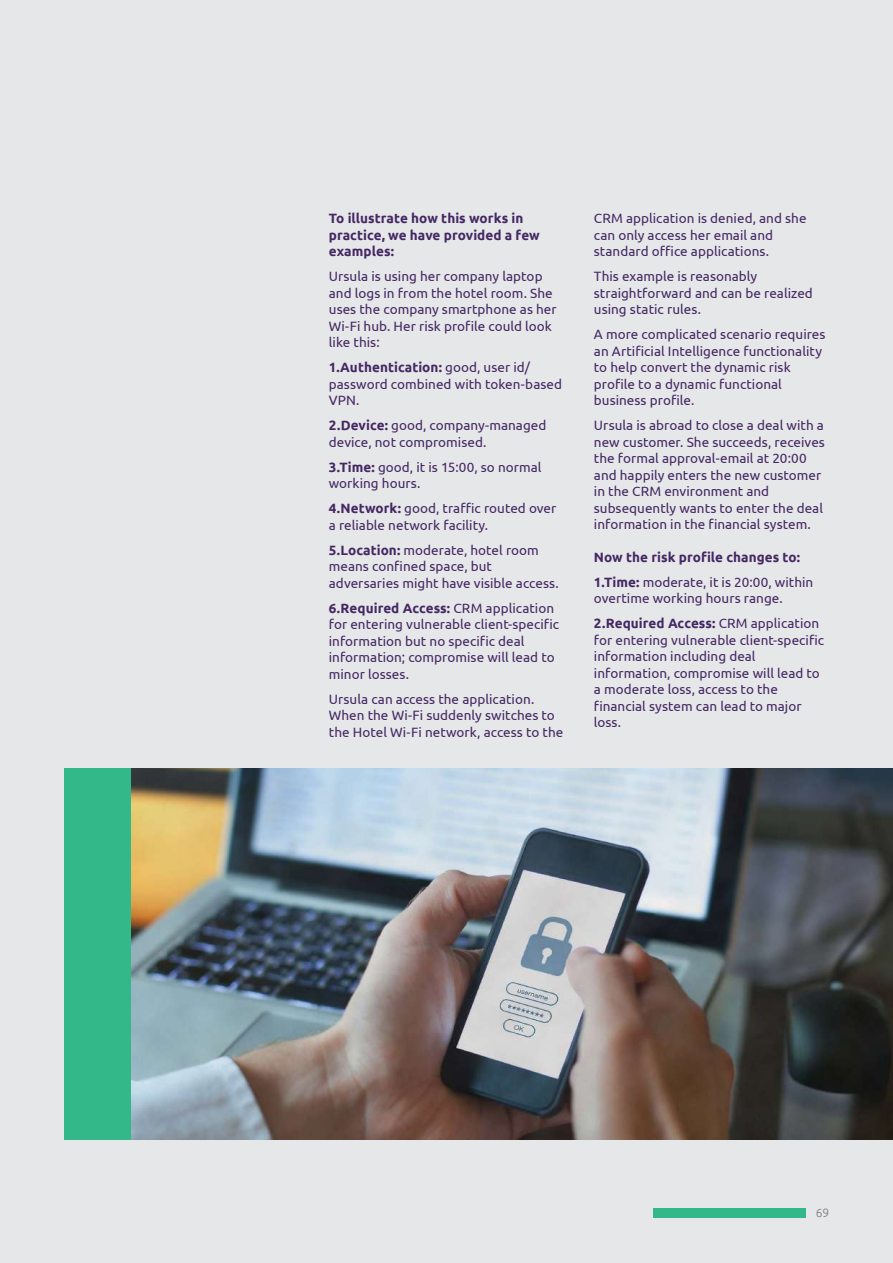
<style>
.page{position:relative;width:893px;height:1263px;background:#e6e7e9}
.page>*{position:absolute;margin:0;border:0;box-sizing:border-box;transform-origin:0 0}
.t1{font:13.5px/16.5px "Ubuntu";letter-spacing:.005em;color:#452863}
.t2{font:700 13.5px/16.5px "Ubuntu";letter-spacing:.005em;color:#452863}
.t3{font:300 12px "Ubuntu";color:#76787b}
.s1{font-weight:700}
.s2{font-weight:400}
</style>
<div class="page">
<div style="left:653px;top:1208px;width:153px;height:10px;background:#33b989"></div>
<div style="left:64px;top:768px;width:825px;height:372px;background:#33b989"></div>
<img style="left:132px;top:768px;width:761px;height:372px">
<p class="t2" style="left:329px;top:210px;width:212px">To illustrate how this works in practice, we have provided a few examples:</p>
<p class="t1" style="left:329px;top:268px;width:229px">Ursula is using her company laptop and logs in from the hotel room. She uses the company smartphone as her<br>Wi-Fi hub. Her risk profile could look like this:</p>
<p class="t1" style="left:329px;top:359px;width:235px"><span class="s1">1.Authentication:</span> good, user id/ password combined with token-based<br>VPN.</p>
<p class="t1" style="left:329px;top:417px;width:219px"><span class="s1">2.Device:</span> good, company-managed device, not compromised.</p>
<p class="t1" style="left:329px;top:458px;width:214px"><span class="s1">3.Time:</span> good, it is 15:00, so normal working hours.</p>
<p class="t1" style="left:329px;top:500px;width:229px"><span class="s1">4.Network:</span> good, traffic routed over a reliable network facility.</p>
<p class="t1" style="left:329px;top:541px;width:231px"><span class="s1">5.Location:</span> moderate, hotel room means confined space, but adversaries might have visible access.</p>
<p class="t1" style="left:329px;top:599px;width:232px"><span class="s1">6.Required Access:</span> CRM application for entering vulnerable client-specific information but no specific deal information; compromise will lead to minor losses.</p>
<p class="t1" style="left:329px;top:690px;width:236px">Ursula can access the application.<br>When the Wi-Fi suddenly switches to the Hotel Wi-Fi network, access to the</p>
<p class="t1" style="left:594px;top:210px;width:214px">CRM application is denied, and she can only access her email and standard office applications.</p>
<p class="t1" style="left:594px;top:268px;width:220px">This example is reasonably straightforward and can be realized using static rules.</p>
<p class="t1" style="left:594px;top:326px;width:233px">A more complicated scenario requires an Artificial Intelligence functionality to help convert the dynamic risk profile to a dynamic functional business profile.</p>
<p class="t1" style="left:594px;top:417px;width:232px">Ursula is abroad to close a deal with a new customer. She succeeds, receives the formal approval-email at 20:00 and happily enters the new customer in the CRM environment and subsequently wants to enter the deal information in the financial system.</p>
<p class="t2" style="left:594px;top:544px;width:221px;line-height:25px">Now the risk profile changes to:<br>1.Time: <span class="s2">moderate, it is 20:00, within</span></p>
<p class="t1" style="left:594px;top:585px;width:227px;line-height:25px">overtime working hours range.<br><span class="s1">2.Required Access:</span> CRM application</p>
<p class="t1" style="left:594px;top:631px;width:232px">for entering vulnerable client-specific information including deal information, compromise will lead to a moderate loss, access to the financial system can lead to major loss.</p>
<p class="t3" style="left:816px;top:1205px;width:15px">69</p>
</div>
